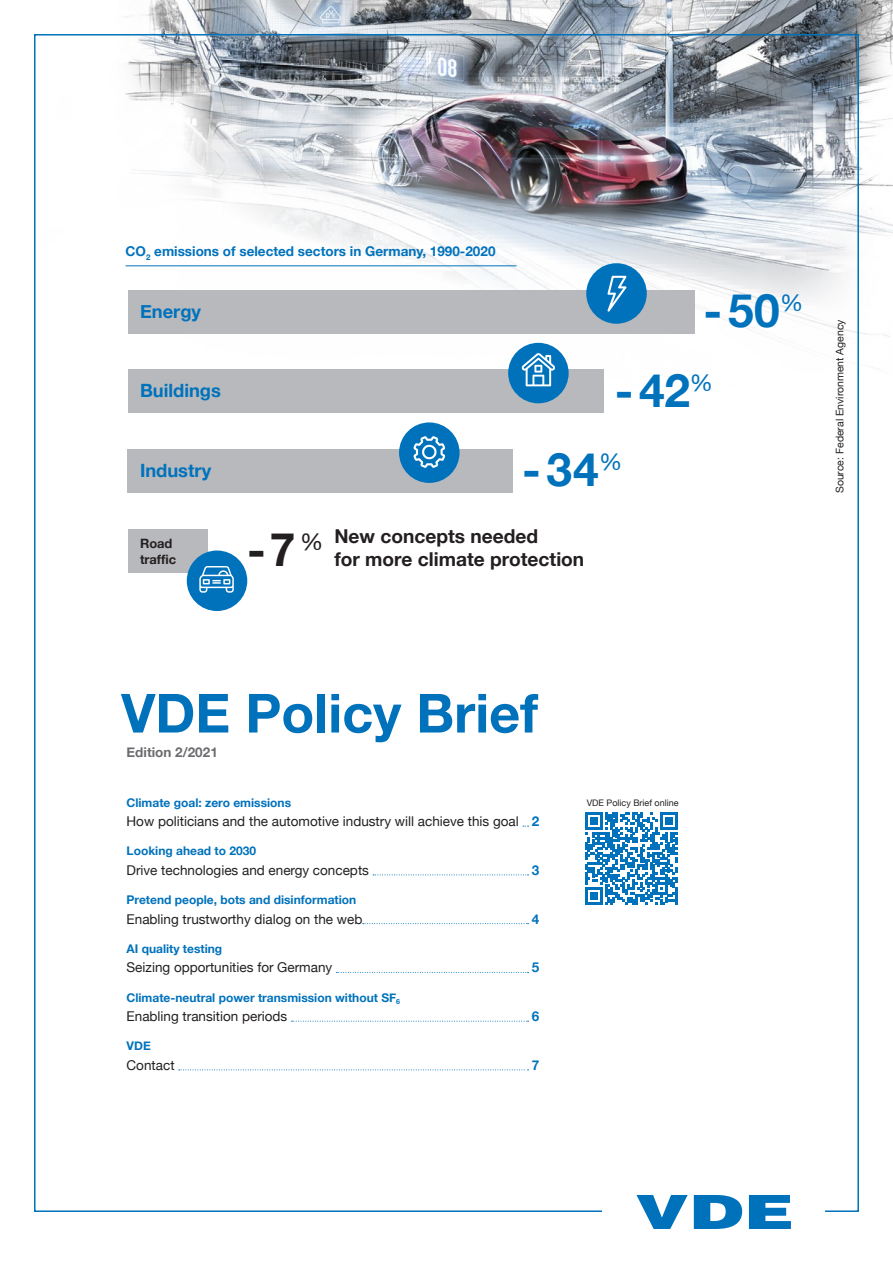
<style>
.page{position:relative;width:893px;height:1263px;background:#fff}
.page>*{position:absolute;margin:0;border:0;box-sizing:border-box;transform-origin:0 0}
.t1{font:700 54px "Helvetica Neue";color:#0072bc}
.t2{font:700 46.05px "Helvetica Neue";color:#0072bc}
.t3{font:700 46.05px "Helvetica Neue";color:#231f20}
.t4{font:700 19.05px/23px "Helvetica Neue";color:#231f20}
.t5{font:700 18.3px "Helvetica Neue";color:#0072bc}
.t6{font:13.5px "Helvetica Neue";color:#231f20}
.t7{font:700 13.5px "Helvetica Neue";color:#0072bc}
.t8{font:700 13.5px "Helvetica Neue";color:#6c6d70}
.t9{font:700 12.9px/15.9px "Helvetica Neue";color:#231f20}
.t10{font:700 12px "Helvetica Neue";color:#0072bc}
.t11{font:10.5px "Helvetica Neue";color:#231f20}
.t12{font:9px "Helvetica Neue";color:#231f20}
.s1{font-weight:700;color:#0072bc}
</style>
<div class="page">
<img style="left:125px;top:0;width:768px;height:493px">
<svg style="left:636px;top:1195px;width:155px;height:34px"></svg>
<svg style="left:373px;top:874px;width:156px;height:1px"></svg>
<svg style="left:363px;top:923px;width:166px;height:1px"></svg>
<svg style="left:336px;top:972px;width:193px;height:1px"></svg>
<svg style="left:291px;top:1021px;width:238px;height:1px"></svg>
<svg style="left:179px;top:1069px;width:350px;height:1px"></svg>
<svg style="left:585px;top:812px;width:93px;height:93px"></svg>
<hr style="left:675px;top:887px;width:3px;height:18px;background:#0072bc">
<hr style="left:126px;top:266px;width:390px;height:1px;background:#0072bc">
<div style="left:128px;top:370px;width:476px;height:43px;background:#b8b9bc"></div>
<div style="left:128px;top:290px;width:566px;height:43px;background:#b8b9bc"></div>
<div style="left:128px;top:449px;width:385px;height:43px;background:#b8b9bc"></div>
<div style="left:128px;top:529px;width:79px;height:43px;background:#b8b9bc"></div>
<div style="left:508px;top:343px;width:61px;height:60px;background:#0072bc;border-radius:50%"></div>
<svg style="left:521px;top:353px;width:34px;height:33px"></svg>
<div style="left:586px;top:263px;width:61px;height:61px;background:#0072bc;border-radius:50%"></div>
<div style="left:187px;top:550px;width:60px;height:61px;background:#0072bc;border-radius:50%"></div>
<svg style="left:199px;top:566px;width:35px;height:27px"></svg>
<div style="left:399px;top:422px;width:61px;height:61px;background:#0072bc;border-radius:50%"></div>
<svg style="left:413px;top:436px;width:32px;height:32px"></svg>
<svg style="left:607px;top:276px;width:19px;height:36px"></svg>
<p class="t7" style="left:126px;top:240px;width:371px">CO<sub>2</sub> emissions of selected sectors in Germany, 1990-2020</p>
<h3 class="t5" style="left:140px;top:297px;width:63px">Energy</h3>
<h3 class="t5" style="left:140px;top:376px;width:82px">Buildings</h3>
<h3 class="t5" style="left:140px;top:456px;width:73px">Industry</h3>
<h2 class="t2" style="left:704px;top:275px;width:101px">-50<sup>%</sup></h2>
<h2 class="t2" style="left:615px;top:354px;width:100px">-42<sup>%</sup></h2>
<h2 class="t2" style="left:522px;top:434px;width:102px">-34<sup>%</sup></h2>
<p class="t9" style="left:140px;top:536px;width:38px">Road traffic</p>
<h3 class="t4" style="left:334px;top:525px;width:251px">New concepts needed<br>for more climate protection</h3>
<h2 class="t3" style="left:247px;top:513px;width:77px">-7<sup>%</sup></h2>
<p class="t11" style="left:832px;top:493px;width:175px;rotate:-90deg">Source: Federal Environment Agency</p>
<h1 class="t1" style="left:121px;top:671px;width:418px">VDE Policy Brief</h1>
<p class="t8" style="left:127px;top:742px;width:93px">Edition 2/2021</p>
<p class="t10" style="left:127px;top:793px;width:166px">Climate goal: zero emissions</p>
<p class="t6" style="left:127px;top:812px;width:414px">How politicians and the automotive industry will achieve this goal <span class="s1">2</span></p>
<p class="t10" style="left:127px;top:842px;width:131px">Looking ahead to 2030</p>
<p class="t6" style="left:127px;top:860px;width:244px">Drive technologies and energy concepts</p>
<p class="t7" style="left:532px;top:859px;width:9px">3</p>
<p class="t10" style="left:127px;top:890px;width:231px">Pretend people, bots and disinformation</p>
<p class="t6" style="left:127px;top:909px;width:237px">Enabling trustworthy dialog on the web</p>
<p class="t7" style="left:532px;top:908px;width:9px">4</p>
<p class="t10" style="left:127px;top:939px;width:97px">AI quality testing</p>
<p class="t6" style="left:127px;top:958px;width:207px">Seizing opportunities for Germany</p>
<p class="t7" style="left:532px;top:957px;width:9px">5</p>
<p class="t10" style="left:127px;top:988px;width:275px">Climate-neutral power transmission without SF<sub>6</sub></p>
<p class="t6" style="left:127px;top:1007px;width:162px">Enabling transition periods</p>
<p class="t7" style="left:532px;top:1006px;width:9px">6</p>
<p class="t10" style="left:127px;top:1037px;width:26px">VDE</p>
<p class="t6" style="left:127px;top:1055px;width:50px">Contact</p>
<p class="t7" style="left:532px;top:1054px;width:9px">7</p>
<p class="t12" style="left:587px;top:797px;width:93px">VDE Policy Brief online</p>
</div>
